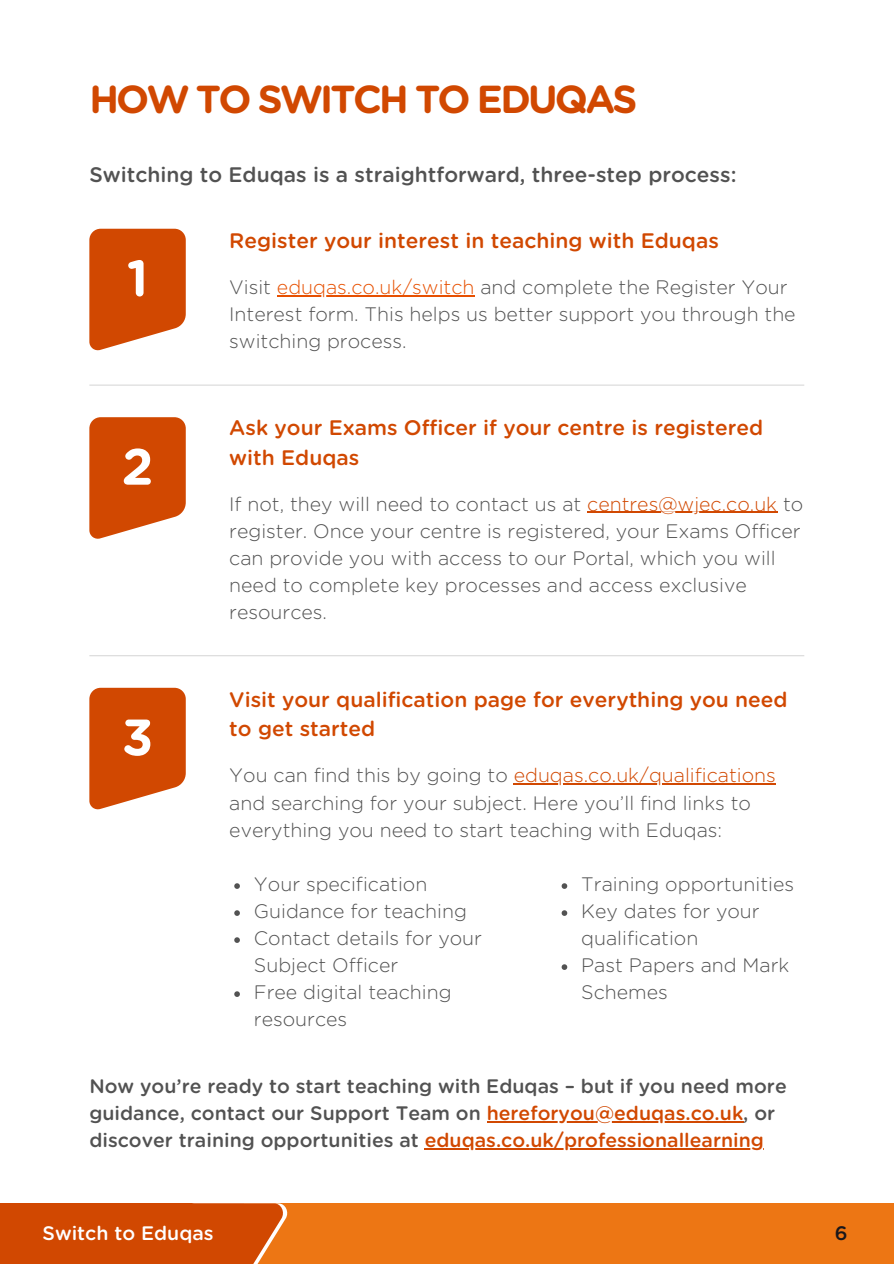
<style>
.page{position:relative;width:894px;height:1264px;background:#fff}
.page>*{position:absolute;margin:0;border:0;box-sizing:border-box;transform-origin:0 0}
.t1{font:700 51px "Gotham Rounded";color:#fff}
.t2{font:700 39px "Gotham Rounded";letter-spacing:-.07em;color:#d14801}
.t3{font:500 21px/29.2px "Gotham Rounded";color:#d14801}
.t4{font:500 21px "Gotham Rounded";color:#525252}
.t5{font:300 19.5px/27px "Gotham Rounded";color:#525252}
.t6{font:500 19.5px/27px "Gotham Rounded";color:#525252}
.t7{font:500 19.5px "Gotham Rounded";color:#d14801}
.t8{font:300 19.5px "Gotham Rounded";color:#d14801}
.t9{font:500 19.5px "Gotham Rounded";color:#fff}
.t10{font:500 19.5px "Gotham Rounded";color:#1a171b}
.s1{color:#e75001}
.s2{color:#d14801}
.s3{color:#525252}
</style>
<div class="page">
<hr style="left:89px;top:384px;width:715px;height:2px;background:#d9d9d9">
<hr style="left:89px;top:655px;width:715px;height:1px;background:#d9d9d9">
<svg style="left:89px;top:229px;width:97px;height:121px;background:#d55b1b"></svg>
<hr style="left:277px;top:295px;width:197px;height:1px;background:#e75001">
<hr style="left:587px;top:512px;width:190px;height:1px;background:#d14801">
<hr style="left:486px;top:1121px;width:257px;height:1px;background:#d14801">
<hr style="left:424px;top:1148px;width:339px;height:1px;background:#d14801">
<hr style="left:513px;top:783px;width:262px;height:1px;background:#d14801">
<svg style="left:234px;top:883px;width:6px;height:5px"></svg>
<svg style="left:234px;top:910px;width:6px;height:5px"></svg>
<svg style="left:234px;top:937px;width:6px;height:5px"></svg>
<svg style="left:234px;top:991px;width:6px;height:5px"></svg>
<svg style="left:561px;top:883px;width:6px;height:5px"></svg>
<svg style="left:561px;top:910px;width:6px;height:5px"></svg>
<svg style="left:561px;top:964px;width:6px;height:5px"></svg>
<svg style="left:89px;top:417px;width:97px;height:122px;background:#d65c1c"></svg>
<svg style="left:89px;top:687px;width:97px;height:122px;background:#d65c1c"></svg>
<div style="left:232px;top:1203px;width:661px;height:60px;background:#ed7614"></div>
<div style="left:0;top:1203px;width:244px;height:60px;background:#d14801"></div>
<svg style="left:192px;top:1203px;width:95px;height:60px"></svg>
<p class="t2" style="left:89px;top:75px;width:549px">HOW TO SWITCH TO EDUQAS</p>
<p class="t4" style="left:89px;top:162px;width:648px">Switching to Eduqas is a straightforward, three-step process:</p>
<h1 class="t1" style="left:127px;top:255px;width:23px">1</h1>
<h1 class="t1" style="left:121px;top:444px;width:33px">2</h1>
<h1 class="t1" style="left:122px;top:714px;width:33px">3</h1>
<h1 class="t3" style="left:229px;top:226px;width:491px">Register your interest in teaching with Eduqas</h1>
<p class="t5" style="left:229px;top:273px;width:559px">Visit <span class="s1">eduqas.co.uk/switch</span> and complete the Register Your</p>
<p class="t5" style="left:229px;top:300px;width:567px">Interest form. This helps us better support you through the switching process.</p>
<p class="t3" style="left:229px;top:413px;width:535px">Ask your Exams Officer if your centre is registered with Eduqas</p>
<p class="t5" style="left:229px;top:490px;width:575px">If not, they will need to contact us at <span class="s2">centres@wjec.co.uk</span> to</p>
<p class="t5" style="left:229px;top:517px;width:573px">register. Once your centre is registered, your Exams Officer can provide you with access to our Portal, which you will need to complete key processes and access exclusive resources.</p>
<p class="t3" style="left:229px;top:685px;width:559px">Visit your qualification page for everything you need to get started</p>
<p class="t8" style="left:229px;top:763px;width:548px"><span class="s3">You can find this by going to</span> eduqas.co.uk/qualifications</p>
<p class="t5" style="left:229px;top:789px;width:523px">and searching for your subject. Here you’ll find links to everything you need to start teaching with Eduqas:</p>
<p class="t5" style="left:254px;top:870px;width:175px">Your specification</p>
<p class="t5" style="left:254px;top:897px;width:214px">Guidance for teaching</p>
<p class="t5" style="left:254px;top:924px;width:229px">Contact details for your<br>Subject Officer</p>
<p class="t5" style="left:254px;top:978px;width:199px">Free digital teaching resources</p>
<p class="t5" style="left:581px;top:870px;width:214px">Training opportunities</p>
<p class="t5" style="left:581px;top:897px;width:180px">Key dates for your qualification</p>
<p class="t5" style="left:581px;top:951px;width:210px">Past Papers and Mark<br>Schemes</p>
<p class="t6" style="left:89px;top:1072px;width:698px">Now you’re ready to start teaching with Eduqas – but if you need more guidance, contact our Support Team on <span class="s2">hereforyou@eduqas.co.uk</span>, or</p>
<p class="t7" style="left:89px;top:1128px;width:676px"><span class="s3">discover training opportunities at</span> eduqas.co.uk/professionallearning</p>
<p class="t9" style="left:43px;top:1221px;width:172px">Switch to Eduqas</p>
<p class="t10" style="left:834px;top:1221px;width:14px">6</p>
</div>
